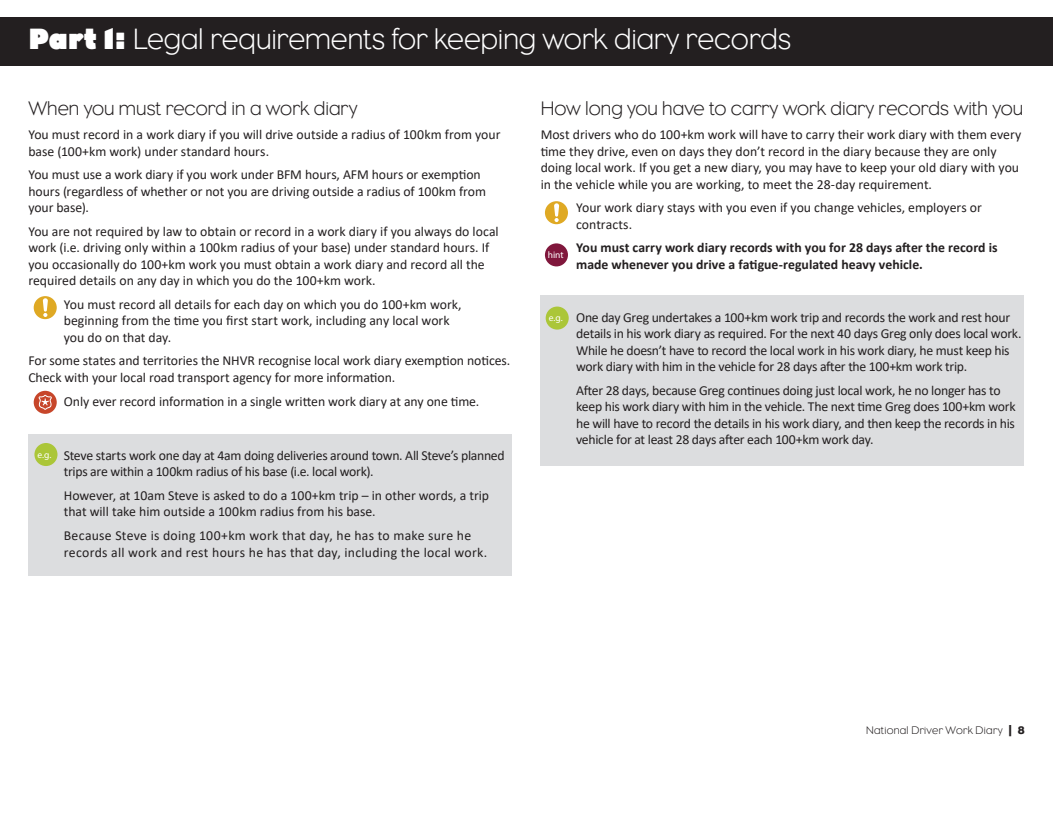
<style>
.page{position:relative;width:1053px;height:833px;background:#fff}
.page>*{position:absolute;margin:0;border:0;box-sizing:border-box;transform-origin:0 0}
.Heading_B{font:300 30px "Eagle";letter-spacing:-.005em;color:#fff}
.Heading_2{font:300 20px "Eagle";color:#231f20}
.Body_copy{font:13.75px/16.5px "Calibri";letter-spacing:-.005em;color:#231f20}
.Body_copy-2{font:13.75px/16.5px "Calibri";letter-spacing:-.025em;color:#231f20}
.Body_copy-3{font:13.75px/16.5px "Calibri";letter-spacing:.015em;color:#231f20}
.Body_copy-4{font:700 13.75px/16.5px "Calibri";color:#231f20}
.t1{font:300 11.25px "Eagle";letter-spacing:.025em;color:#231f20}
.t2{font:700 9.5px "Helvetica Rounded";color:#fff}
.s1{font-weight:900}
.s2{font-weight:400}
</style>
<div class="page">
<div style="left:540px;top:295px;width:484px;height:170px;background:#dcdddf"></div>
<div style="left:28px;top:434px;width:484px;height:141px;background:#dcdddf"></div>
<div style="left:0;top:18px;width:1052px;height:48px;background:#231f20"></div>
<div style="left:34px;top:296px;width:23px;height:23px;background:#dfa924;border-radius:50%"></div>
<svg style="left:43px;top:298px;width:5px;height:19px"></svg>
<div style="left:545px;top:201px;width:23px;height:23px;background:#dfa924;border-radius:50%"></div>
<svg style="left:554px;top:203px;width:5px;height:19px"></svg>
<div style="left:545px;top:243px;width:23px;height:23px;background:#80173c;border-radius:50%"></div>
<div style="left:545px;top:306px;width:23px;height:23px;background:#abc638;border-radius:50%"></div>
<div style="left:34px;top:391px;width:23px;height:23px;background:#c7462a;border-radius:50%"></div>
<svg style="left:38px;top:395px;width:14px;height:15px"></svg>
<div style="left:34px;top:443px;width:23px;height:23px;background:#abc638;border-radius:50%"></div>
<p class="Heading_B" style="left:28px;top:22px;width:764px"><span class="s1">Part 1:</span> Legal requirements for keeping work diary records</p>
<h1 class="Heading_B" style="left:28px;top:22px;width:119px">Con ents</h1>
<p class="Heading_2" style="left:28px;top:97px;width:330px">When you must record in a work diary</p>
<p class="Body_copy" style="left:28px;top:126px;width:473px">You must record in a work diary if you will drive outside a radius of 100km from your base (100+km work) under standard hours.</p>
<p class="Body_copy" style="left:28px;top:166px;width:459px">You must use a work diary if you work under BFM hours, AFM hours or exemption hours (regardless of whether or not you are driving outside a radius of 100km from your base).</p>
<p class="Body_copy" style="left:28px;top:223px;width:472px">You are not required by law to obtain or record in a work diary if you always do local work (i.e. driving only within a 100km radius of your base) under standard hours. If you occasionally do 100+km work you must obtain a work diary and record all the required details on any day in which you do the 100+km work.</p>
<p class="Body_copy" style="left:64px;top:296px;width:399px">You must record all details for each day on which you do 100+km work, beginning from the time you first start work, including any local work you do on that day.</p>
<p class="Body_copy" style="left:28px;top:352px;width:483px">For some states and territories the NHVR recognise local work diary exemption notices.<br>Check with your local road transport agency for more information.</p>
<p class="Body_copy" style="left:64px;top:392px;width:417px">Only ever record information in a single written work diary at any one time.</p>
<p class="t2" style="left:38px;top:449px;width:15px">e.g.</p>
<p class="Body_copy-2" style="left:64px;top:447px;width:442px">Steve starts work one day at 4am doing deliveries around town. All Steve’s planned trips are within a 100km radius of his base (i.e. local work).</p>
<p class="Body_copy" style="left:64px;top:487px;width:427px">However, at 10am Steve is asked to do a 100+km trip – in other words, a trip that will take him outside a 100km radius from his base.</p>
<p class="Body_copy-3" style="left:64px;top:527px;width:425px">Because Steve is doing 100+km work that day, he has to make sure he records all work and rest hours he has that day, including the local work.</p>
<p class="Heading_2" style="left:540px;top:97px;width:484px">How long you have to carry work diary records with you</p>
<p class="Body_copy" style="left:540px;top:126px;width:482px">Most drivers who do 100+km work will have to carry their work diary with them every time they drive, even on days they don’t record in the diary because they are only doing local work. If you get a new diary, you may have to keep your old diary with you in the vehicle while you are working, to meet the 28-day requirement.</p>
<p class="Body_copy" style="left:576px;top:199px;width:407px">Your work diary stays with you even if you change vehicles, employers or contracts.</p>
<p class="Body_copy-4" style="left:576px;top:239px;width:423px">You must carry work diary records with you for 28 days after the record is made whenever you drive a fatigue-regulated heavy vehicle.</p>
<p class="t2" style="left:547px;top:249px;width:17px">hint</p>
<p class="t2" style="left:549px;top:312px;width:15px">e.g.</p>
<p class="Body_copy" style="left:576px;top:308px;width:447px">One day Greg undertakes a 100+km work trip and records the work and rest hour details in his work diary as required. For the next 40 days Greg only does local work.<br>While he doesn’t have to record the local work in his work diary, he must keep his work diary with him in the vehicle for 28 days after the 100+km work trip.</p>
<p class="Body_copy" style="left:576px;top:382px;width:441px">After 28 days, because Greg continues doing just local work, he no longer has to keep his work diary with him in the vehicle. The next time Greg does 100+km work he will have to record the details in his work diary, and then keep the records in his vehicle for at least 28 days after each 100+km work day.</p>
<p class="t1" style="left:866px;top:723px;width:160px">National Driver Work Diary <span class="s1">|</span> <span class="s2">8</span></p>
</div>
